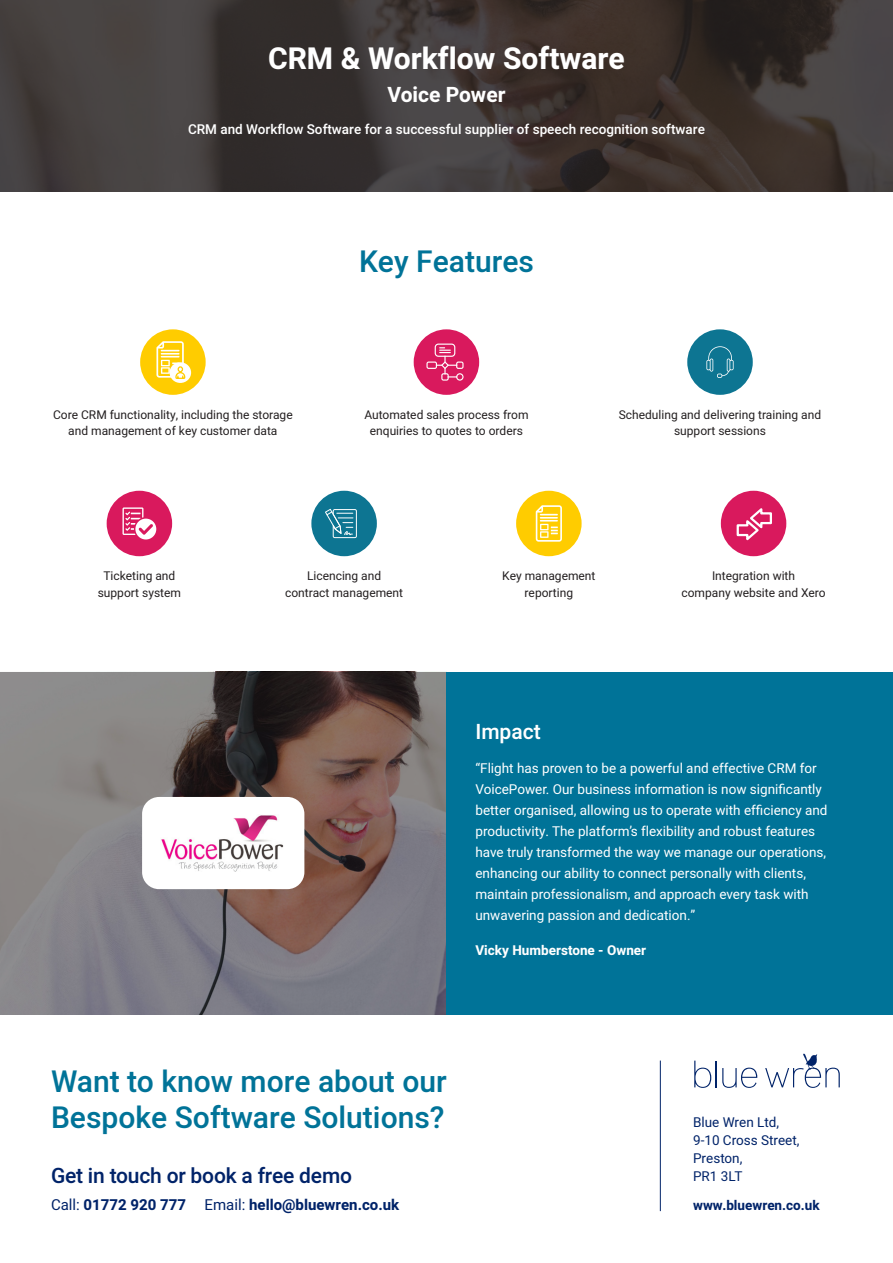
<style>
.page{position:relative;width:893px;height:1263px;background:#fff}
.page>*{position:absolute;margin:0;border:0;box-sizing:border-box;transform-origin:0 0}
.t1{font:500 30px "Heebo";color:#007398}
.t2{font:700 30px "Heebo";color:#fff}
.t3{font:500 21px "Heebo";letter-spacing:-.01em;color:#002369}
.t4{font:700 21px "Heebo";color:#fff}
.t5{font:500 21px "Heebo";color:#fff}
.t6{font:700 15px "Heebo";color:#002369}
.t7{font:13.5px/21px "Heebo";color:#fff}
.t8{font:500 13.5px "Heebo";color:#fff}
.t9{font:13.5px "Heebo";color:#002369}
.t10{font:700 13.5px "Heebo";color:#fff}
.t11{font:700 13.5px "Heebo";color:#002369}
.t12{font:12px/16.5px "Heebo";color:#231f20;text-align:center}
.s1{font-weight:400}
</style>
<div class="page">
<svg style="left:0;top:672px;width:446px;height:342px;background:#776f70"></svg>
<div style="left:516px;top:491px;width:66px;height:65px;background:#fc0;border-radius:50%"></div>
<svg style="left:536px;top:505px;width:26px;height:37px"></svg>
<div style="left:446px;top:672px;width:447px;height:342px;background:#007398"></div>
<svg style="left:694px;top:1060px;width:63px;height:28px"></svg>
<svg style="left:765px;top:1054px;width:75px;height:34px"></svg>
<hr style="left:660px;top:1060px;width:1px;height:151px;background:#002369">
<div style="left:414px;top:329px;width:65px;height:66px;background:#d9195d;border-radius:50%"></div>
<svg style="left:426px;top:344px;width:38px;height:37px"></svg>
<div style="left:107px;top:491px;width:65px;height:65px;background:#d9195d;border-radius:50%"></div>
<svg style="left:123px;top:507px;width:33px;height:32px"></svg>
<div style="left:140px;top:329px;width:66px;height:66px;background:#fc0;border-radius:50%"></div>
<div style="left:170px;top:362px;width:21px;height:21px;background:#fff;border-radius:50%"></div>
<svg style="left:156px;top:341px;width:30px;height:39px"></svg>
<div style="left:721px;top:491px;width:65px;height:65px;background:#d9195d;border-radius:50%"></div>
<svg style="left:736px;top:508px;width:36px;height:33px"></svg>
<svg style="left:0;top:0;width:893px;height:191px;background:#3d3634"></svg>
<div style="left:687px;top:329px;width:66px;height:66px;background:#0d7592;border-radius:50%"></div>
<svg style="left:706px;top:346px;width:28px;height:32px"></svg>
<div style="left:311px;top:491px;width:66px;height:65px;background:#0d7592;border-radius:50%"></div>
<svg style="left:325px;top:509px;width:32px;height:29px"></svg>
<div style="left:142px;top:797px;width:162px;height:92px;background:#fff;border-radius:17px"></div>
<img style="left:161px;top:815px;width:123px;height:56px">
<p class="t2" style="left:268px;top:37px;width:358px">CRM &amp; Workflow Software</p>
<p class="t4" style="left:387px;top:80px;width:120px">Voice Power</p>
<p class="t8" style="left:188px;top:120px;width:518px">CRM and Workflow Software for a successful supplier of speech recognition software</p>
<p class="t1" style="left:359px;top:241px;width:176px">Key Features</p>
<p class="t12" style="left:53px;top:406px;width:241px">Core CRM functionality, including the storage and management of key customer data</p>
<p class="t12" style="left:364px;top:406px;width:166px">Automated sales process from</p>
<p class="t12" style="left:370px;top:423px;width:155px">enquiries to quotes to orders</p>
<p class="t12" style="left:619px;top:406px;width:204px">Scheduling and delivering training and</p>
<p class="t12" style="left:674px;top:423px;width:93px">support sessions</p>
<p class="t12" style="left:103px;top:568px;width:73px">Ticketing and</p>
<p class="t12" style="left:98px;top:584px;width:85px">support system</p>
<p class="t12" style="left:307px;top:568px;width:76px">Licencing and</p>
<p class="t12" style="left:285px;top:584px;width:120px">contract management</p>
<p class="t12" style="left:502px;top:568px;width:95px">Key management</p>
<p class="t12" style="left:525px;top:584px;width:50px">reporting</p>
<p class="t12" style="left:712px;top:568px;width:85px">Integration with</p>
<p class="t12" style="left:681px;top:584px;width:146px">company website and Xero</p>
<p class="t5" style="left:475px;top:716px;width:67px">Impact</p>
<p class="t7" style="left:475px;top:758px;width:354px">“Flight has proven to be a powerful and effective CRM for VoicePower. Our business information is now significantly better organised, allowing us to operate with efficiency and productivity. The platform’s flexibility and robust features have truly transformed the way we manage our operations, enhancing our ability to connect personally with clients, maintain professionalism, and approach every task with unwavering passion and dedication.”</p>
<p class="t10" style="left:475px;top:940px;width:172px">Vicky Humberstone - Owner</p>
<p class="t1" style="left:51px;top:1060px;width:397px">Want to know more about our</p>
<p class="t1" style="left:51px;top:1096px;width:395px">Bespoke Software Solutions?</p>
<p class="t3" style="left:51px;top:1161px;width:302px">Get in touch or book a free demo</p>
<p class="t6" style="left:51px;top:1194px;width:350px"><span class="s1">Call:</span> 01772 920 777 <span class="s1">Email:</span> hello@bluewren.co.uk</p>
<p class="t9" style="left:693px;top:1113px;width:87px">Blue Wren Ltd,</p>
<p class="t9" style="left:693px;top:1131px;width:108px">9-10 Cross Street,</p>
<p class="t9" style="left:693px;top:1149px;width:51px">Preston,</p>
<p class="t9" style="left:693px;top:1167px;width:51px">PR1 3LT</p>
<p class="t11" style="left:693px;top:1196px;width:128px">www.bluewren.co.uk</p>
</div>
